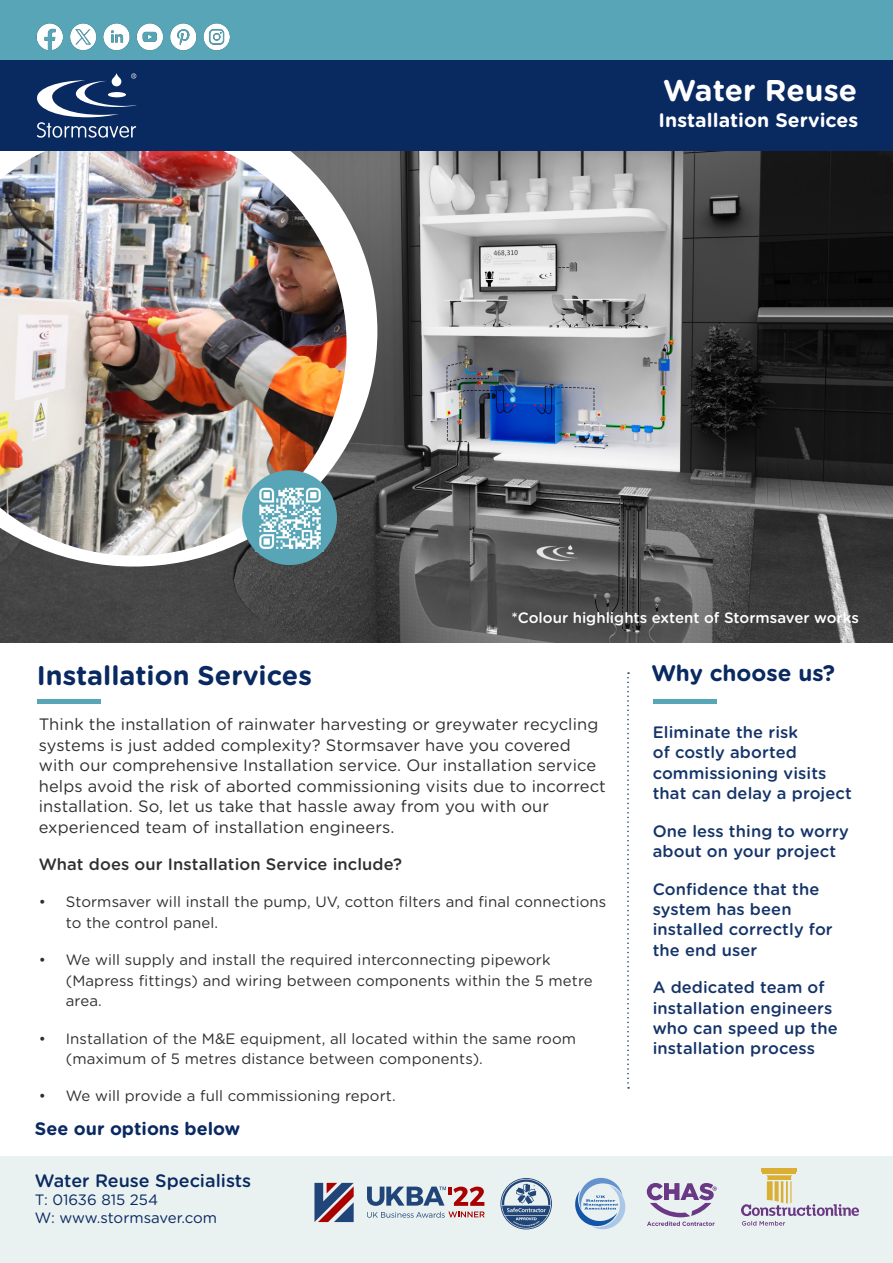
<style>
.page{position:relative;width:893px;height:1263px;background:#fff}
.page>*{position:absolute;margin:0;border:0;box-sizing:border-box;transform-origin:0 0}
.t1{font:700 30px "Gotham Rounded";color:#fff}
.t2{font:700 27px "Gotham Rounded";color:#092961}
.t3{font:700 22.5px "Gotham Rounded";color:#092961}
.t4{font:700 19.5px "Gotham Rounded";letter-spacing:.005em;color:#fff}
.t5{font:500 18px "Gotham Rounded";color:#092961}
.t6{font:700 18px "Gotham Rounded";color:#092961}
.t7{font:16.5px/20.4px "Gotham Rounded";letter-spacing:.005em;color:#312f30}
.t8{font:500 16.5px/20.4px "Gotham Rounded";letter-spacing:.005em;color:#153469}
.t9{font:500 16.5px "Gotham Rounded";letter-spacing:.005em;color:#312f30}
.t10{font:15px/20.4px "Gotham Rounded";letter-spacing:.005em;color:#312f30}
.t11{font:500 15px "Gotham Rounded";color:#fff}
.t12{font:15px/18px "Gotham Rounded";color:#092961}
</style>
<div class="page">
<img style="left:0;top:151px;width:893px;height:492px">
<svg style="left:0;top:151px;width:377px;height:415px"></svg>
<hr style="left:37px;top:699px;width:64px;height:4px;background:#57a5b7">
<svg style="left:627px;top:672px;width:2px;height:417px"></svg>
<hr style="left:653px;top:699px;width:64px;height:4px;background:#57a5b7">
<img style="left:0;top:151px;width:347px;height:405px">
<div style="left:242px;top:470px;width:95px;height:95px;background:#57a5b7;border-radius:50%"></div>
<div style="left:0;top:56px;width:893px;height:95px;background:#092961"></div>
<svg style="left:37px;top:73px;width:99px;height:65px"></svg>
<div style="left:0;top:0;width:893px;height:59px;background:#57a5b7"></div>
<img style="left:36px;top:23px;width:194px;height:28px">
<div style="left:0;top:1156px;width:893px;height:106px;background:#e9f1f1"></div>
<svg style="left:500px;top:1178px;width:52px;height:51px"></svg>
<svg style="left:575px;top:1178px;width:51px;height:51px"></svg>
<svg style="left:647px;top:1183px;width:70px;height:43px"></svg>
<hr style="left:763px;top:1172px;width:33px;height:2px;background:#daaf33">
<hr style="left:761px;top:1168px;width:36px;height:3px;background:#daaf33">
<svg style="left:741px;top:1175px;width:118px;height:50px"></svg>
<img style="left:259px;top:487px;width:62px;height:62px">
<svg style="left:314px;top:1183px;width:40px;height:39px"></svg>
<svg style="left:367px;top:1186px;width:118px;height:32px"></svg>
<h1 class="t1" style="left:663px;top:69px;width:195px">Water Reuse</h1>
<h3 class="t4" style="left:658px;top:105px;width:201px">Installation Services</h3>
<p class="t11" style="left:511px;top:607px;width:349px">*Colour highlights extent of Stormsaver works</p>
<h2 class="t2" style="left:37px;top:656px;width:276px">Installation Services</h2>
<h3 class="t3" style="left:651px;top:657px;width:185px">Why choose us?</h3>
<p class="t7" style="left:39px;top:714px;width:569px">Think the installation of rainwater harvesting or greywater recycling systems is just added complexity? Stormsaver have you covered with our comprehensive Installation service. Our installation service helps avoid the risk of aborted commissioning visits due to incorrect installation. So, let us take that hassle away from you with our experienced team of installation engineers.</p>
<p class="t9" style="left:39px;top:852px;width:365px">What does our Installation Service include?</p>
<p class="t10" style="left:66px;top:891px;width:542px;text-indent:-27px">• Stormsaver will install the pump, UV, cotton filters and final connections to the control panel.</p>
<p class="t10" style="left:66px;top:949px;width:529px;text-indent:-27px">• We will supply and install the required interconnecting pipework (Mapress fittings) and wiring between components within the 5 metre area.</p>
<p class="t10" style="left:66px;top:1027px;width:512px;text-indent:-27px">• Installation of the M&amp;E equipment, all located within the same room (maximum of 5 metres distance between components).</p>
<p class="t10" style="left:39px;top:1085px;width:358px">• We will provide a full commissioning report.</p>
<p class="t6" style="left:35px;top:1115px;width:207px">See our options below</p>
<p class="t5" style="left:35px;top:1168px;width:218px">Water Reuse Specialists</p>
<p class="t12" style="left:35px;top:1190px;width:184px">T: 01636 815 254<br>W: www.stormsaver.com</p>
<p class="t8" style="left:653px;top:721px;width:201px">Eliminate the risk<br>of costly aborted commissioning visits that can delay a project</p>
<p class="t8" style="left:653px;top:820px;width:197px">One less thing to worry about on your project</p>
<p class="t8" style="left:653px;top:878px;width:182px">Confidence that the system has been installed correctly for the end user</p>
<p class="t8" style="left:653px;top:976px;width:187px">A dedicated team of installation engineers who can speed up the installation process</p>
</div>
